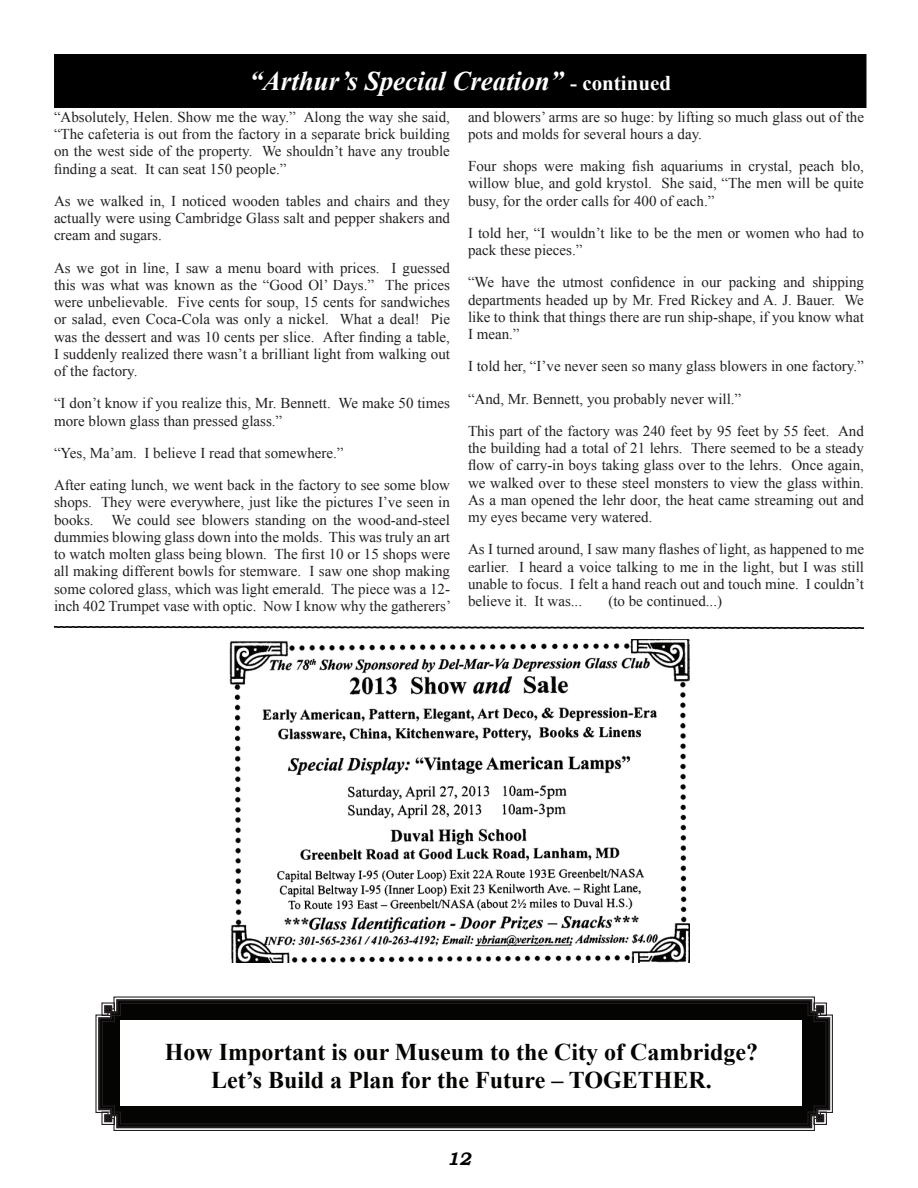
<style>
.page{position:relative;width:918px;height:1188px;background:#fff}
.page>*{position:absolute;margin:0;border:0;box-sizing:border-box;transform-origin:0 0}
.t1{font:italic 700 27px "Times New Roman";color:#fff}
.t2{font:700 24px/28.8px "Times New Roman";color:#040503;text-align:center}
.t3{font:italic 700 18px "Bookman Old Style";color:#040503}
.t4{font:15px/17.2px "Times New Roman";color:#231f20;text-align:justify}
.s1{font-style:normal;font-size:21px}
</style>
<div class="page">
<div style="left:55px;top:55px;width:811px;height:52px;background:#000"></div>
<div style="left:54px;top:54px;width:813px;height:54px;border:2px solid #040503"></div>
<img style="left:229px;top:639px;width:461px;height:324px">
<svg style="left:95px;top:996px;width:738px;height:135px;background:#918f8f"></svg>
<svg style="left:97px;top:998px;width:734px;height:131px"></svg>
<svg style="left:101px;top:1002px;width:726px;height:124px;background:#090a08"></svg>
<div style="left:121px;top:1020px;width:681px;height:86px;background:#fff"></div>
<svg style="left:53px;top:626px;width:812px;height:3px"></svg>
<h1 class="t1" style="left:249px;top:62px;width:423px">“Arthur’s Special Creation” <span class="s1">- continued</span></h1>
<p class="t4" style="left:54px;top:108px;width:398px">“Absolutely, Helen. Show me the way.” Along the way she said, “The cafeteria is out from the factory in a separate brick building on the west side of the property. We shouldn’t have any trouble finding a seat. It can seat 150 people.”</p>
<p class="t4" style="left:54px;top:192px;width:398px">As we walked in, I noticed wooden tables and chairs and they actually were using Cambridge Glass salt and pepper shakers and cream and sugars.</p>
<p class="t4" style="left:54px;top:259px;width:398px">As we got in line, I saw a menu board with prices. I guessed this was what was known as the “Good Ol’ Days.” The prices were unbelievable. Five cents for soup, 15 cents for sandwiches or salad, even Coca-Cola was only a nickel. What a deal! Pie was the dessert and was 10 cents per slice. After finding a table, I suddenly realized there wasn’t a brilliant light from walking out of the factory.</p>
<p class="t4" style="left:54px;top:395px;width:397px">“I don’t know if you realize this, Mr. Bennett. We make 50 times more blown glass than pressed glass.”</p>
<p class="t4" style="left:54px;top:437px;width:398px;line-height:32.2px">“Yes, Ma’am. I believe I read that somewhere.”<br>After eating lunch, we went back in the factory to see some blow</p>
<p class="t4" style="left:54px;top:494px;width:399px">shops. They were everywhere, just like the pictures I’ve seen in books. We could see blowers standing on the wood-and-steel dummies blowing glass down into the molds. This was truly an art to watch molten glass being blown. The first 10 or 15 shops were all making different bowls for stemware. I saw one shop making some colored glass, which was light emerald. The piece was a 12- inch 402 Trumpet vase with optic. Now I know why the gatherers’</p>
<p class="t4" style="left:468px;top:108px;width:398px">and blowers’ arms are so huge: by lifting so much glass out of the pots and molds for several hours a day.</p>
<p class="t4" style="left:468px;top:157px;width:397px">Four shops were making fish aquariums in crystal, peach blo, willow blue, and gold krystol. She said, “The men will be quite busy, for the order calls for 400 of each.”</p>
<p class="t4" style="left:468px;top:224px;width:398px">I told her, “I wouldn’t like to be the men or women who had to pack these pieces.”</p>
<p class="t4" style="left:468px;top:274px;width:398px">“We have the utmost confidence in our packing and shipping departments headed up by Mr. Fred Rickey and A. J. Bauer. We like to think that things there are run ship-shape, if you know what I mean.”</p>
<p class="t4" style="left:468px;top:350px;width:397px;line-height:32.2px;text-align:left">I told her, “I’ve never seen so many glass blowers in one factory.” “And, Mr. Bennett, you probably never will.”<br>This part of the factory was 240 feet by 95 feet by 55 feet. And</p>
<p class="t4" style="left:468px;top:439px;width:398px">the building had a total of 21 lehrs. There seemed to be a steady flow of carry-in boys taking glass over to the lehrs. Once again, we walked over to these steel monsters to view the glass within.<br>As a man opened the lehr door, the heat came streaming out and my eyes became very watered.</p>
<p class="t4" style="left:468px;top:541px;width:398px">As I turned around, I saw many flashes of light, as happened to me earlier. I heard a voice talking to me in the light, but I was still unable to focus. I felt a hand reach out and touch mine. I couldn’t believe it. It was...</p>
<p class="t4" style="left:608px;top:592px;width:115px">(to be continued...)</p>
<h2 class="t2" style="left:165px;top:1037px;width:595px">How Important is our Museum to the City of Cambridge?<br>Let’s Build a Plan for the Future – TOGETHER.</h2>
<p class="t3" style="left:447px;top:1146px;width:26px">12</p>
</div>
